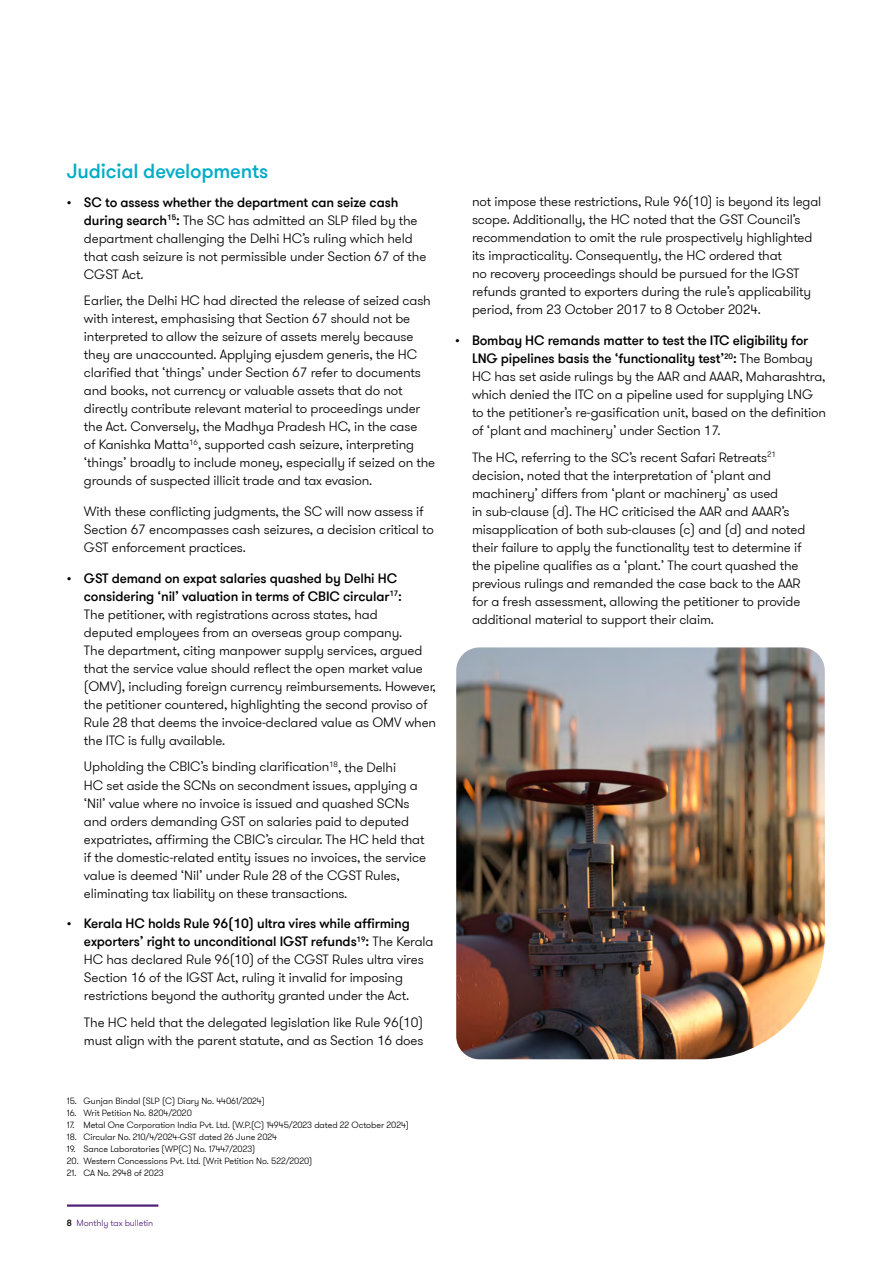
<style>
.page{position:relative;width:893px;height:1263px;background:#fff}
.page>*{position:absolute;margin:0;border:0;box-sizing:border-box;transform-origin:0 0}
.t1{font:500 20.25px "GT Walsheim Pro";letter-spacing:-.01em;color:#00adc7}
.t2{font:300 13.5px/18px "GT Walsheim Pro";letter-spacing:-.01em;color:#000}
.t3{font:300 9px "GT Walsheim Pro";letter-spacing:-.005em;color:#000}
.t4{font:300 9px "GT Walsheim Pro";letter-spacing:-.01em;color:#512178}
.s1{font-weight:500}
.s2{font-weight:500;color:#000}
</style>
<div class="page">
<hr style="left:67px;top:1204px;width:91px;height:3px;background:#512178">
<img style="left:456px;top:647px;width:369px;height:412px">
<h1 class="t1" style="left:67px;top:158px;width:203px">Judicial developments</h1>
<p class="t2" style="left:84px;top:194px;width:344px;text-indent:-17px"><span class="s1">• SC to assess whether the department can seize cash during search</span><sup>15</sup><span class="s1">:</span> The SC has admitted an SLP filed by the department challenging the Delhi HC’s ruling which held that cash seizure is not permissible under Section 67 of the CGST Act.</p>
<p class="t2" style="left:84px;top:292px;width:353px">Earlier, the Delhi HC had directed the release of seized cash with interest, emphasising that Section 67 should not be interpreted to allow the seizure of assets merely because they are unaccounted. Applying ejusdem generis, the HC clarified that ‘things’ under Section 67 refer to documents and books, not currency or valuable assets that do not directly contribute relevant material to proceedings under the Act. Conversely, the Madhya Pradesh HC, in the case<br>of Kanishka Matta<sup>16</sup>, supported cash seizure, interpreting ‘things’ broadly to include money, especially if seized on the grounds of suspected illicit trade and tax evasion.</p>
<p class="t2" style="left:84px;top:503px;width:351px">With these conflicting judgments, the SC will now assess if<br>Section 67 encompasses cash seizures, a decision critical to<br>GST enforcement practices.</p>
<p class="t2" style="left:84px;top:570px;width:354px;text-indent:-17px"><span class="s1">• GST demand on expat salaries quashed by Delhi HC considering ‘nil’ valuation in terms of CBIC circular</span><sup>17</sup><span class="s1">:<br></span>The petitioner, with registrations across states, had<br>deputed employees from an overseas group company.<br>The department, citing manpower supply services, argued that the service value should reflect the open market value (OMV), including foreign currency reimbursements. However, the petitioner countered, highlighting the second proviso of Rule 28 that deems the invoice-declared value as OMV when the ITC is fully available.</p>
<p class="t2" style="left:84px;top:758px;width:343px">Upholding the CBIC’s binding clarification<sup>18</sup>, the Delhi<br>HC set aside the SCNs on secondment issues, applying a ‘Nil’ value where no invoice is issued and quashed SCNs and orders demanding GST on salaries paid to deputed expatriates, affirming the CBIC’s circular. The HC held that if the domestic-related entity issues no invoices, the service value is deemed ‘Nil’ under Rule 28 of the CGST Rules, eliminating tax liability on these transactions.</p>
<p class="t2" style="left:84px;top:915px;width:351px;text-indent:-17px"><span class="s1">• Kerala HC holds Rule 96(10) ultra vires while affirming exporters’ right to unconditional IGST refunds</span><sup>19</sup><span class="s1">:</span> The Kerala HC has declared Rule 96(10) of the CGST Rules ultra vires Section 16 of the IGST Act, ruling it invalid for imposing restrictions beyond the authority granted under the Act.</p>
<p class="t2" style="left:84px;top:1013px;width:341px">The HC held that the delegated legislation like Rule 96(10) must align with the parent statute, and as Section 16 does</p>
<p class="t3" style="left:67px;top:1095px;width:199px">15. Gunjan Bindal (SLP (C) Diary No. 44061/2024)</p>
<p class="t3" style="left:67px;top:1107px;width:126px">16. Writ Petition No. 8204/2020</p>
<p class="t3" style="left:67px;top:1119px;width:344px">17. Metal One Corporation India Pvt. Ltd. (W.P.(C) 14945/2023 dated 22 October 2024)</p>
<p class="t3" style="left:67px;top:1131px;width:212px">18. Circular No. 210/4/2024-GST dated 26 June 2024</p>
<p class="t3" style="left:67px;top:1143px;width:190px">19. Sance Laboratories (WP(C) No. 17447/2023)</p>
<p class="t3" style="left:67px;top:1155px;width:247px">20. Western Concessions Pvt. Ltd. (Writ Petition No. 522/2020)</p>
<p class="t3" style="left:67px;top:1167px;width:98px">21. CA No. 2948 of 2023</p>
<p class="t4" style="left:67px;top:1217px;width:88px"><span class="s2">8</span> Monthly tax bulletin</p>
<p class="t2" style="left:472px;top:193px;width:351px">not impose these restrictions, Rule 96(10) is beyond its legal scope. Additionally, the HC noted that the GST Council’s recommendation to omit the rule prospectively highlighted its impracticality. Consequently, the HC ordered that<br>no recovery proceedings should be pursued for the IGST refunds granted to exporters during the rule’s applicability period, from 23 October 2017 to 8 October 2024.</p>
<p class="t2" style="left:472px;top:332px;width:355px;text-indent:-17px"><span class="s1">• Bombay HC remands matter to test the ITC eligibility for LNG pipelines basis the ‘functionality test’</span><sup>20</sup><span class="s1">:</span> The Bombay HC has set aside rulings by the AAR and AAAR, Maharashtra, which denied the ITC on a pipeline used for supplying LNG to the petitioner’s re-gasification unit, based on the definition of ‘plant and machinery’ under Section 17.</p>
<p class="t2" style="left:472px;top:448px;width:335px">The HC, referring to the SC’s recent Safari Retreats<sup>21 </sup>decision, noted that the interpretation of ‘plant and machinery’ differs from ‘plant or machinery’ as used<br>in sub-clause (d). The HC criticised the AAR and AAAR’s misapplication of both sub-clauses (c) and (d) and noted their failure to apply the functionality test to determine if the pipeline qualifies as a ‘plant.’ The court quashed the previous rulings and remanded the case back to the AAR for a fresh assessment, allowing the petitioner to provide additional material to support their claim.</p>
</div>
